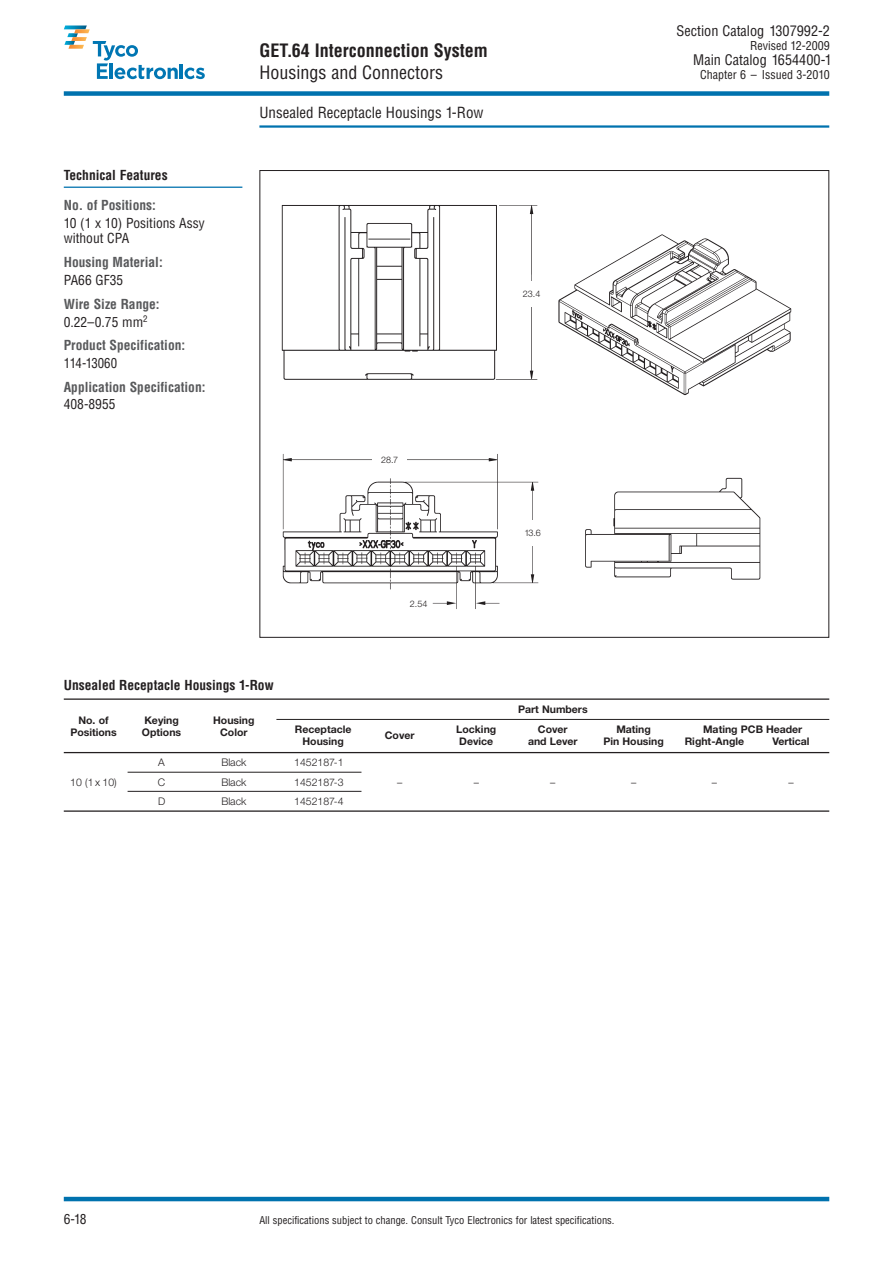
<style>
.page{position:relative;width:893px;height:1263px;background:#fff}
.page>*{position:absolute;margin:0;border:0;box-sizing:border-box;transform-origin:0 0}
.t1{font:700 condensed 18px "Helvetica";color:#231f20}
.t2{font:condensed 18px "Helvetica";color:#231f20}
.t3{font:condensed 15px "Helvetica";color:#231f20}
.t4{font:condensed 14.25px "Helvetica";color:#231f20}
.t5{font:700 condensed 13.5px/18px "Helvetica";color:#58595b}
.t6{font:condensed 13.5px/15px "Helvetica";color:#231f20}
.t7{font:700 condensed 13.5px "Helvetica";color:#231f20}
.t8{font:condensed 13.5px "Helvetica";color:#231f20;scale:.95 1}
.t9{font:condensed 12px "Helvetica";color:#231f20}
.t10{font:700 10.5px/12px "Helvetica Neue";color:#231f20;text-align:center}
.t11{font:condensed 10.5px "Helvetica";color:#231f20}
.t12{font:300 10.5px "Helvetica Neue";color:#231f20}
.t13{font:300 9px "Helvetica Neue";color:#231f20}
.s1{font-weight:400;color:#231f20}
.s2{color:#fff}
</style>
<div class="page">
<hr style="left:259px;top:125px;width:570px;height:3px;background:#0072ae">
<div style="left:64px;top:91px;width:765px;height:5px;background:#0072ae"></div>
<svg style="left:64px;top:26px;width:141px;height:53px"></svg>
<hr style="left:64px;top:1197px;width:765px;height:4px;background:#0072ae">
<hr style="left:64px;top:187px;width:178px;height:1px;background:#0072ae">
<img style="left:281px;top:205px;width:511px;height:404px">
<hr style="left:276px;top:719px;width:553px;height:1px;background:#231f20">
<hr style="left:64px;top:698px;width:765px;height:2px;background:#231f20">
<hr style="left:64px;top:752px;width:765px;height:1px;background:#231f20">
<hr style="left:128px;top:772px;width:233px;height:1px;background:#231f20">
<hr style="left:128px;top:791px;width:233px;height:1px;background:#231f20">
<hr style="left:64px;top:810px;width:765px;height:2px;background:#231f20">
<div style="left:514px;top:281px;width:35px;height:26px;background:#fff"></div>
<div style="left:516px;top:520px;width:34px;height:26px;background:#fff"></div>
<div style="left:373px;top:449px;width:34px;height:22px;background:#fff"></div>
<div style="left:393px;top:593px;width:34px;height:21px;background:#fff"></div>
<p class="t7" style="left:64px;top:170px;width:105px">Technical Features</p>
<p class="t5" style="left:64px;top:197px;width:94px">No. of Positions:</p>
<p class="t6" style="left:64px;top:217px;width:142px">10 (1 x 10) Positions Assy without CPA</p>
<p class="t5" style="left:64px;top:254px;width:100px">Housing Material:</p>
<p class="t6" style="left:64px;top:274px;width:61px">PA66 GF35</p>
<p class="t5" style="left:64px;top:296px;width:97px">Wire Size Range:<br><span class="s1">0.22–0.75 mm</span><sup>2</sup></p>
<p class="t5" style="left:64px;top:337px;width:123px">Product Specification:</p>
<p class="t8" style="left:64px;top:358px;width:58px">114-13060</p>
<p class="t5" style="left:64px;top:379px;width:143px">Application Specification:</p>
<p class="t6" style="left:64px;top:398px;width:53px">408-8955</p>
<h1 class="t1" style="left:259px;top:43px;width:230px">GET.64 Interconnection System</h1>
<h1 class="t2" style="left:259px;top:65px;width:185px">Housings and Connectors</h1>
<h2 class="t3" style="left:259px;top:106px;width:226px">Unsealed Receptacle Housings 1-Row</h2>
<p class="t13" style="left:381px;top:457px;width:19px">28.7</p>
<p class="t13" style="left:410px;top:601px;width:19px">2.54</p>
<p class="t13" style="left:523px;top:291px;width:19px">23.4</p>
<p class="t13" style="left:524px;top:530px;width:18px">13.6</p>
<h3 class="t4" style="left:676px;top:26px;width:157px">Section Catalog 1307992-2<span class="s2">.</span></h3>
<p class="t9" style="left:750px;top:41px;width:83px">Revised 12-2009<span class="s2">.</span></p>
<h3 class="t4" style="left:693px;top:55px;width:140px">Main Catalog 1654400-1</h3>
<p class="t9" style="left:700px;top:70px;width:133px">Chapter 6 – Issued 3-2010<span class="s2">.</span></p>
<p class="t7" style="left:64px;top:680px;width:211px">Unsealed Receptacle Housings 1-Row</p>
<p class="t10" style="left:70px;top:715px;width:48px">No. of<br>Positions</p>
<p class="t10" style="left:142px;top:715px;width:41px;text-align:left">Keying<br>Options</p>
<p class="t10" style="left:213px;top:715px;width:43px">Housing<br>Color</p>
<p class="t12" style="left:158px;top:759px;width:8px">A</p>
<p class="t12" style="left:221px;top:759px;width:27px">Black</p>
<p class="t12" style="left:294px;top:759px;width:51px">1452187-1</p>
<p class="t12" style="left:70px;top:778px;width:48px">10 (1 x 10)</p>
<p class="t12" style="left:158px;top:778px;width:9px">C</p>
<p class="t12" style="left:221px;top:778px;width:27px">Black</p>
<p class="t12" style="left:294px;top:778px;width:51px">1452187-3</p>
<p class="t12" style="left:397px;top:778px;width:7px">–</p>
<p class="t12" style="left:474px;top:778px;width:7px">–</p>
<p class="t12" style="left:550px;top:778px;width:7px">–</p>
<p class="t12" style="left:631px;top:778px;width:7px">–</p>
<p class="t12" style="left:712px;top:778px;width:7px">–</p>
<p class="t12" style="left:788px;top:778px;width:7px">–</p>
<p class="t12" style="left:158px;top:797px;width:9px">D</p>
<p class="t12" style="left:221px;top:797px;width:27px">Black</p>
<p class="t12" style="left:294px;top:797px;width:51px">1452187-4</p>
<p class="t10" style="left:518px;top:704px;width:71px">Part Numbers</p>
<p class="t10" style="left:456px;top:724px;width:42px">Locking</p>
<p class="t10" style="left:538px;top:724px;width:31px">Cover</p>
<p class="t10" style="left:616px;top:724px;width:36px">Mating</p>
<p class="t10" style="left:703px;top:724px;width:101px">Mating PCB Header</p>
<p class="t10" style="left:295px;top:724px;width:58px">Receptacle</p>
<p class="t10" style="left:385px;top:730px;width:31px">Cover</p>
<p class="t10" style="left:302px;top:736px;width:43px">Housing</p>
<p class="t10" style="left:459px;top:736px;width:36px">Device</p>
<p class="t10" style="left:528px;top:736px;width:51px">and Lever</p>
<p class="t10" style="left:603px;top:736px;width:62px">Pin Housing</p>
<p class="t10" style="left:685px;top:736px;width:61px">Right-Angle</p>
<p class="t10" style="left:772px;top:736px;width:39px">Vertical</p>
<p class="t6" style="left:64px;top:1213px;width:24px">6-18</p>
<p class="t11" style="left:259px;top:1216px;width:357px">All specifications subject to change. Consult Tyco Electronics for latest specifications.</p>
</div>
